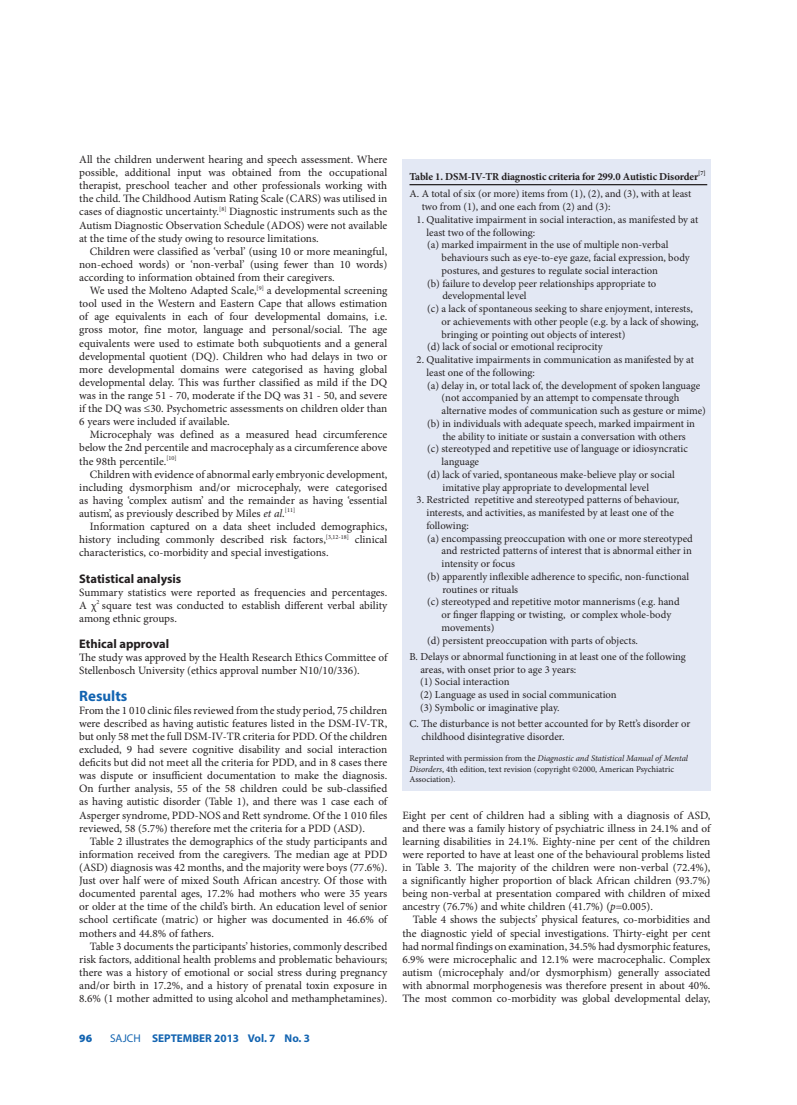
<style>
.page{position:relative;width:797px;height:1105px;background:#fff}
.page>*{position:absolute;margin:0;border:0;box-sizing:border-box;transform-origin:0 0}
.t1{font:700 15px "Myriad Pro";color:#1364b1}
.t2{font:700 12.5px "Myriad Pro";color:#231f20}
.t3{font:11.25px/13.1px "Minion Pro";color:#231f20;text-align:justify}
.t4{font:700 11.25px "Myriad Pro";color:#1364b1}
.t5{font:900 11.25px "Myriad Pro";color:#1364b1}
.t6{font:10.62px/12.8px "Minion Pro";letter-spacing:-.005em;color:#231f20}
.t7{font:700 10.62px/17.8px "Minion Pro";letter-spacing:-.01em;color:#231f20}
.t8{font:8.75px/10.5px "Minion Pro";color:#231f20}
.s1{font-style:italic}
.s2{font-weight:400}
</style>
<div class="page">
<div style="left:402px;top:159px;width:308px;height:631px;background:#e3e8f4"></div>
<hr style="left:409px;top:184px;width:298px;height:1px;background:#231f20">
<p class="t3" style="left:79px;top:153px;width:309px">All the children underwent hearing and speech assessment. Where possible, additional input was obtained from the occupational therapist, preschool teacher and other professionals working with the child. The Childhood Autism Rating Scale (CARS) was utilised in cases of diagnostic uncertainty.<sup>[8]</sup> Diagnostic instruments such as the Autism Diagnostic Observation Schedule (ADOS) were not available at the time of the study owing to resource limitations.</p>
<p class="t3" style="left:79px;top:245px;width:309px;text-indent:11px">Children were classified as ‘verbal’ (using 10 or more meaningful, non-echoed words) or ‘non-verbal’ (using fewer than 10 words) according to information obtained from their caregivers.</p>
<p class="t3" style="left:79px;top:284px;width:310px;text-indent:11px">We used the Molteno Adapted Scale,<sup>[9]</sup> a developmental screening tool used in the Western and Eastern Cape that allows estimation of age equivalents in each of four developmental domains, i.e. gross motor, fine motor, language and personal/social. The age equivalents were used to estimate both subquotients and a general developmental quotient (DQ). Children who had delays in two or more developmental domains were categorised as having global developmental delay. This was further classified as mild if the DQ was in the range 51 - 70, moderate if the DQ was 31 - 50, and severe if the DQ was ≤30. Psychometric assessments on children older than 6 years were included if available.</p>
<p class="t3" style="left:79px;top:428px;width:309px;text-indent:11px">Microcephaly was defined as a measured head circumference below the 2nd percentile and macrocephaly as a circumference above the 98th percentile.<sup>[10]</sup></p>
<p class="t3" style="left:79px;top:468px;width:310px;text-indent:11px">Children with evidence of abnormal early embryonic development, including dysmorphism and/or microcephaly, were categorised as having ‘complex autism’ and the remainder as having ‘essential autism’, as previously described by Miles <span class="s1">et al</span>.<sup>[11]</sup></p>
<p class="t3" style="left:79px;top:520px;width:309px;text-indent:11px">Information captured on a data sheet included demographics, history including commonly described risk factors,<sup>[3,12-18]</sup> clinical characteristics, co-morbidity and special investigations.</p>
<p class="t2" style="left:79px;top:570px;width:104px">Statistical analysis</p>
<p class="t3" style="left:79px;top:586px;width:309px">Summary statistics were reported as frequencies and percentages.<br>A χ<sup>2</sup> square test was conducted to establish different verbal ability among ethnic groups.</p>
<p class="t2" style="left:79px;top:636px;width:92px">Ethical approval</p>
<p class="t3" style="left:79px;top:651px;width:309px">The study was approved by the Health Research Ethics Committee of<br>Stellenbosch University (ethics approval number N10/10/336).</p>
<h1 class="t1" style="left:79px;top:686px;width:50px">Results</h1>
<p class="t3" style="left:79px;top:704px;width:310px">From the 1 010 clinic files reviewed from the study period, 75 children were described as having autistic features listed in the DSM-IV-TR, but only 58 met the full DSM-IV-TR criteria for PDD. Of the children excluded, 9 had severe cognitive disability and social interaction deficits but did not meet all the criteria for PDD, and in 8 cases there was dispute or insufficient documentation to make the diagnosis.<br>On further analysis, 55 of the 58 children could be sub-classified as having autistic disorder (Table 1), and there was 1 case each of Asperger syndrome, PDD-NOS and Rett syndrome. Of the 1 010 files reviewed, 58 (5.7%) therefore met the criteria for a PDD (ASD).</p>
<p class="t3" style="left:79px;top:835px;width:309px;text-indent:11px">Table 2 illustrates the demographics of the study participants and information received from the caregivers. The median age at PDD (ASD) diagnosis was 42 months, and the majority were boys (77.6%).<br>Just over half were of mixed South African ancestry. Of those with documented parental ages, 17.2% had mothers who were 35 years or older at the time of the child’s birth. An education level of senior school certificate (matric) or higher was documented in 46.6% of mothers and 44.8% of fathers.</p>
<p class="t3" style="left:79px;top:939px;width:309px;text-indent:11px">Table 3 documents the participants’ histories, commonly described risk factors, additional health problems and problematic behaviours; there was a history of emotional or social stress during pregnancy and/or birth in 17.2%, and a history of prenatal toxin exposure in 8.6% (1 mother admitted to using alcohol and methamphetamines).</p>
<p class="t5" style="left:79px;top:1032px;width:14px">96</p>
<p class="t4" style="left:110px;top:1031px;width:201px"><span class="s2">SAJCH</span> SEPTEMBER 2013 Vol. 7 No. 3</p>
<p class="t7" style="left:409px;top:167px;width:298px">Table 1. DSM-IV-TR diagnostic criteria for 299.0 Autistic Disorder<sup>[7]<br></sup><span class="s2">A. A total of six (or more) items from (1), (2), and (3), with at least</span></p>
<p class="t6" style="left:421px;top:200px;width:190px">two from (1), and one each from (2) and (3):</p>
<p class="t6" style="left:426px;top:213px;width:273px;text-indent:-10px">1. Qualitative impairment in social interaction, as manifested by at least two of the following:<br>(a) marked impairment in the use of multiple non-verbal</p>
<p class="t6" style="left:441px;top:251px;width:249px">behaviours such as eye-to-eye gaze, facial expression, body</p>
<p class="t6" style="left:441px;top:264px;width:218px">postures, and gestures to regulate social interaction</p>
<p class="t6" style="left:427px;top:277px;width:231px">(b) failure to develop peer relationships appropriate to</p>
<p class="t6" style="left:442px;top:290px;width:86px">developmental level</p>
<p class="t6" style="left:427px;top:302px;width:267px">(c) a lack of spontaneous seeking to share enjoyment, interests,</p>
<p class="t6" style="left:441px;top:315px;width:259px">or achievements with other people (e.g. by a lack of showing,</p>
<p class="t6" style="left:441px;top:328px;width:185px">bringing or pointing out objects of interest)</p>
<p class="t6" style="left:427px;top:341px;width:177px">(d) lack of social or emotional reciprocity</p>
<p class="t6" style="left:416px;top:353px;width:279px">2. Qualitative impairments in communication as manifested by at</p>
<p class="t6" style="left:426px;top:366px;width:110px">least one of the following:</p>
<p class="t6" style="left:427px;top:379px;width:274px">(a) delay in, or total lack of, the development of spoken language</p>
<p class="t6" style="left:441px;top:392px;width:239px">(not accompanied by an attempt to compensate through</p>
<p class="t6" style="left:441px;top:404px;width:266px">alternative modes of communication such as gesture or mime)</p>
<p class="t6" style="left:427px;top:417px;width:269px">(b) in individuals with adequate speech, marked impairment in</p>
<p class="t6" style="left:442px;top:430px;width:245px">the ability to initiate or sustain a conversation with others</p>
<p class="t6" style="left:427px;top:443px;width:262px">(c) stereotyped and repetitive use of language or idiosyncratic</p>
<p class="t6" style="left:441px;top:455px;width:39px">language</p>
<p class="t6" style="left:427px;top:468px;width:249px">(d) lack of varied, spontaneous make-believe play or social</p>
<p class="t6" style="left:442px;top:481px;width:208px">imitative play appropriate to developmental level</p>
<p class="t6" style="left:416px;top:494px;width:264px">3. Restricted repetitive and stereotyped patterns of behaviour,</p>
<p class="t6" style="left:426px;top:506px;width:249px">interests, and activities, as manifested by at least one of the</p>
<p class="t6" style="left:426px;top:519px;width:44px">following:</p>
<p class="t6" style="left:427px;top:532px;width:267px">(a) encompassing preoccupation with one or more stereotyped</p>
<p class="t6" style="left:441px;top:545px;width:252px">and restricted patterns of interest that is abnormal either in</p>
<p class="t6" style="left:441px;top:557px;width:75px">intensity or focus</p>
<p class="t6" style="left:427px;top:570px;width:263px">(b) apparently inflexible adherence to specific, non-functional</p>
<p class="t6" style="left:442px;top:583px;width:77px">routines or rituals</p>
<p class="t6" style="left:427px;top:596px;width:254px">(c) stereotyped and repetitive motor mannerisms (e.g. hand</p>
<p class="t6" style="left:441px;top:608px;width:231px">or finger flapping or twisting, or complex whole-body</p>
<p class="t6" style="left:441px;top:621px;width:54px">movements)</p>
<p class="t6" style="left:427px;top:634px;width:212px">(d) persistent preoccupation with parts of objects.</p>
<p class="t6" style="left:420px;top:650px;width:267px;text-indent:-11px">B. Delays or abnormal functioning in at least one of the following areas, with onset prior to age 3 years:<br>(1) Social interaction<br>(2) Language as used in social communication<br>(3) Symbolic or imaginative play.</p>
<p class="t6" style="left:421px;top:717px;width:270px;text-indent:-12px">C. The disturbance is not better accounted for by Rett’s disorder or childhood disintegrative disorder.</p>
<p class="t8" style="left:409px;top:753px;width:280px">Reprinted with permission from the <span class="s1">Diagnostic and Statistical Manual of Mental<br>Disorders</span>, 4th edition, text revision (copyright ©2000, American Psychiatric<br>Association).</p>
<p class="t3" style="left:402px;top:808px;width:310px">Eight per cent of children had a sibling with a diagnosis of ASD, and there was a family history of psychiatric illness in 24.1% and of learning disabilities in 24.1%. Eighty-nine per cent of the children were reported to have at least one of the behavioural problems listed in Table 3. The majority of the children were non-verbal (72.4%), a significantly higher proportion of black African children (93.7%) being non-verbal at presentation compared with children of mixed ancestry (76.7%) and white children (41.7%) (<span class="s1">p</span>=0.005).</p>
<p class="t3" style="left:402px;top:913px;width:309px;text-indent:11px">Table 4 shows the subjects’ physical features, co-morbidities and the diagnostic yield of special investigations. Thirty-eight per cent had normal findings on examination, 34.5% had dysmorphic features, 6.9% were microcephalic and 12.1% were macrocephalic. Complex autism (microcephaly and/or dysmorphism) generally associated with abnormal morphogenesis was therefore present in about 40%.<br>The most common co-morbidity was global developmental delay,</p>
</div>
